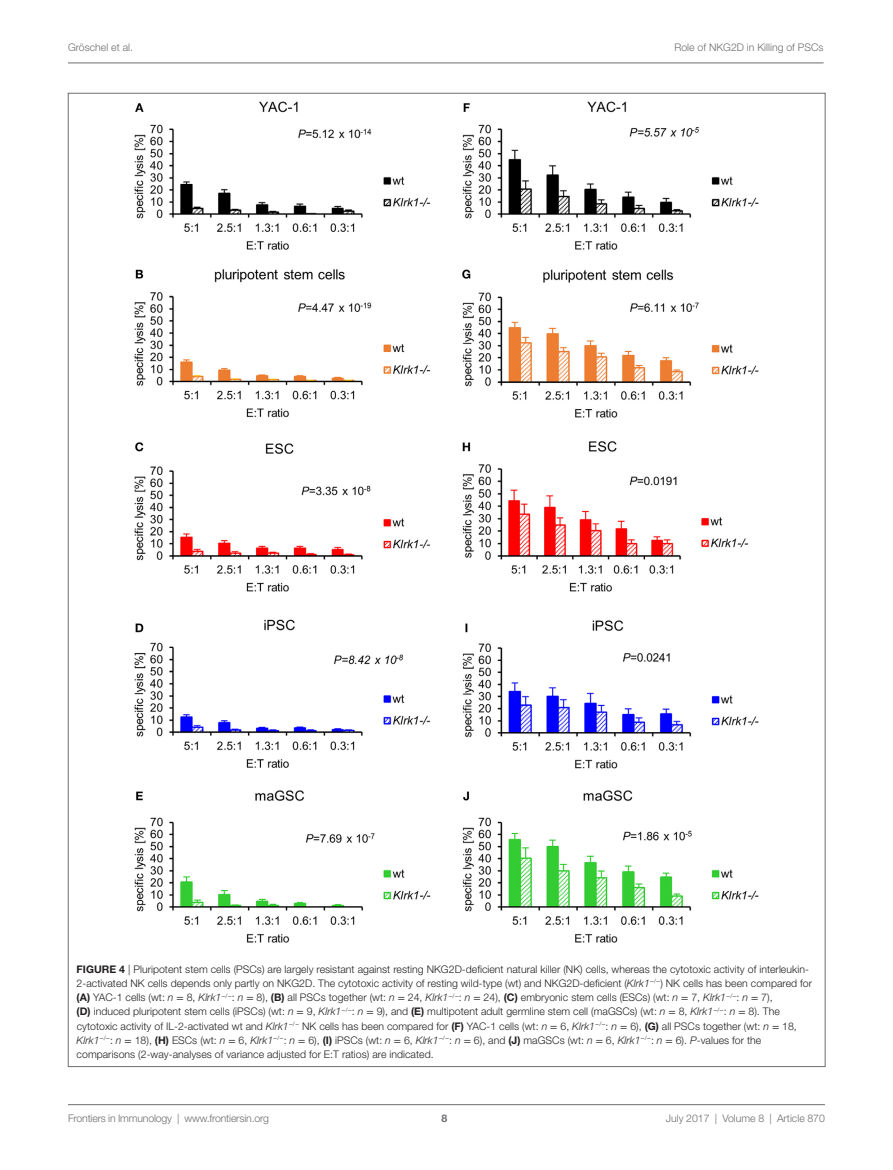
<style>
.page{position:relative;width:893px;height:1170px;background:#fff}
.page>*{position:absolute;margin:0;border:0;box-sizing:border-box;transform-origin:0 0}
.t1{font:300 10.5px/14.2px "Helvetica Neue LT Std";letter-spacing:.005em;color:#231f20}
.t2{font:300 10.5px "Helvetica Neue LT Std";color:#6c6d70}
.t3{font:700 10.5px "Helvetica Neue LT Std";color:#6c6d70}
.s1{font-weight:700}
.s2{font-style:italic}
.s3{font-family:"STIX General";font-weight:400}
</style>
<div class="page">
<img style="left:134px;top:102px;width:625px;height:840px">
<hr style="left:68px;top:63px;width:756px;height:1px;background:#6c6d70">
<hr style="left:68px;top:1104px;width:757px;height:1px;background:#6c6d70">
<p class="t2" style="left:68px;top:41px;width:66px">Gröschel et al.</p>
<p class="t2" style="left:674px;top:41px;width:151px">Role of NKG2D in Killing of PSCs</p>
<p class="t1" style="left:77px;top:961px;width:737px"><span class="s1">FIG URE 4</span> | Pluripotent stem cells (PSCs) are largely resistant against resting NKG2D-deficient natural killer (NK) cells, whereas the cytotoxic activity of interleukin-2-activated NK cells depends only partly on NKG2D. The cytotoxic activity of resting wild-type (wt) and NKG2D-deficient (<span class="s2">Klrk1</span><sup>−</sup><sup>/</sup><sup>−</sup>) NK cells has been compared for <span class="s1">(A)</span> YAC-1 cells (wt: <span class="s2">n</span> <span class="s3">=</span> 8, <span class="s2">Klrk1</span><sup>−</sup><sup>/</sup><sup>−</sup>: <span class="s2">n</span> <span class="s3">=</span> 8), <span class="s1">(B)</span> all PSCs together (wt: <span class="s2">n</span> <span class="s3">=</span> 24, <span class="s2">Klrk1</span><sup>−</sup><sup>/</sup><sup>−</sup>: <span class="s2">n</span> <span class="s3">=</span> 24), <span class="s1">(C)</span> embryonic stem cells (ESCs) (wt: <span class="s2">n</span> <span class="s3">=</span> 7, <span class="s2">Klrk1</span><sup>−</sup><sup>/</sup><sup>−</sup>: <span class="s2">n</span> <span class="s3">=</span> 7),<br><span class="s1">(D)</span> induced pluripotent stem cells (iPSCs) (wt: <span class="s2">n</span> <span class="s3">=</span> 9, <span class="s2">Klrk1</span><sup>−</sup><sup>/</sup><sup>−</sup>: <span class="s2">n</span> <span class="s3">=</span> 9), and <span class="s1">(E)</span> multipotent adult germline stem cell (maGSCs) (wt: <span class="s2">n</span> <span class="s3">=</span> 8, <span class="s2">Klrk1</span><sup>−</sup><sup>/</sup><sup>−</sup>: <span class="s2">n</span> <span class="s3">=</span> 8). The cytotoxic activity of IL-2-activated wt and <span class="s2">Klrk1</span><sup>−</sup><sup>/</sup><sup>−</sup> NK cells has been compared for <span class="s1">(F)</span> YAC-1 cells (wt: <span class="s2">n</span> <span class="s3">=</span> 6, <span class="s2">Klrk1</span><sup>−</sup><sup>/</sup><sup>−</sup>: <span class="s2">n</span> <span class="s3">=</span> 6), <span class="s1">(G)</span> all PSCs together (wt: <span class="s2">n</span> <span class="s3">=</span> 18, <span class="s2">Klrk1</span><sup>−</sup><sup>/</sup><sup>−</sup>: <span class="s2">n</span> <span class="s3">=</span> 18), <span class="s1">(H)</span> ESCs (wt: <span class="s2">n</span> <span class="s3">=</span> 6, <span class="s2">Klrk1</span><sup>−</sup><sup>/</sup><sup>−</sup>: <span class="s2">n</span> <span class="s3">=</span> 6), <span class="s1">(I)</span> iPSCs (wt: <span class="s2">n</span> <span class="s3">=</span> 6, <span class="s2">Klrk1</span><sup>−</sup><sup>/</sup><sup>−</sup>: <span class="s2">n</span> <span class="s3">=</span> 6), and <span class="s1">(J)</span> maGSCs (wt: <span class="s2">n</span> <span class="s3">=</span> 6, <span class="s2">Klrk1</span><sup>−</sup><sup>/</sup><sup>−</sup>: <span class="s2">n</span> <span class="s3">=</span> 6). <span class="s2">P</span>-values for the comparisons (2-way-analyses of variance adjusted for E:T ratios) are indicated.</p>
<p class="t2" style="left:68px;top:1111px;width:203px">Frontiers in Immunology | www.frontiersin.org</p>
<p class="t2" style="left:666px;top:1111px;width:161px">July 2017 | Volume 8 | Article 870</p>
<p class="t3" style="left:441px;top:1111px;width:7px">8</p>
</div>
